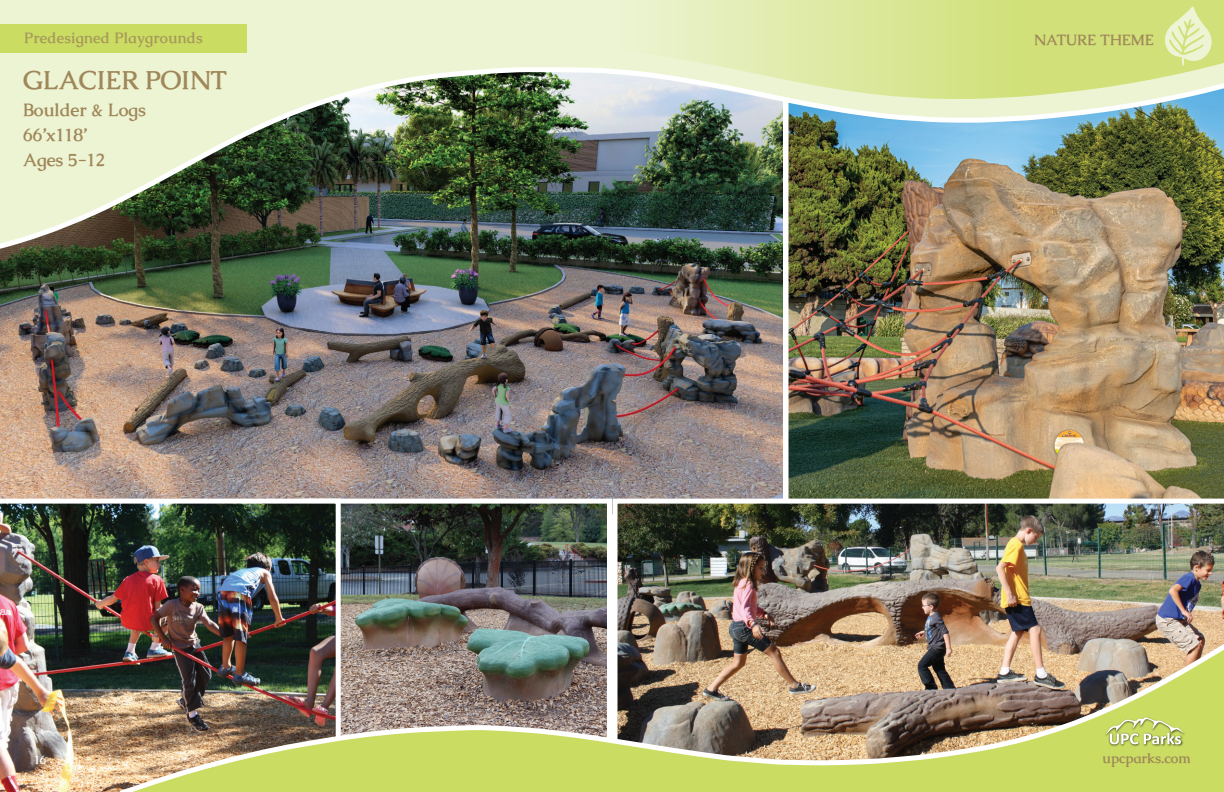
<style>
.page{position:relative;width:1224px;height:792px;background:#fff}
.page>*{position:absolute;margin:0;border:0;box-sizing:border-box;transform-origin:0 0}
.t1{font:700 25.7px "Caudex";color:#9f875a}
.t2{font:700 17.8px/25px "Caudex";color:#9f875a}
.t3{font:700 15px "Caudex";letter-spacing:.02em;color:#9f875a}
.t4{font:700 14.9px "Caudex";color:#9f875a}
.t5{font:700 13.9px "Caudex";color:#9f875a}
.t6{font:700 11.9px "Caudex";color:#fff}
</style>
<div class="page">
<img style="left:788px;top:271px;width:436px;height:228px">
<img style="left:0;top:271px;width:782px;height:228px">
<img style="left:0;top:245px;width:1224px;height:26px">
<svg style="left:341px;top:503px;width:266px;height:30px;background:#354036"></svg>
<img style="left:0;top:503px;width:341px;height:289px">
<img style="left:612px;top:499px;width:612px;height:34px">
<img style="left:117px;top:533px;width:1107px;height:259px">
<img style="left:1104px;top:715px;width:83px;height:22px">
<img style="left:1108px;top:744px;width:76px;height:4px">
<svg style="left:1106px;top:717px;width:78px;height:27px;background:#c8d57f"></svg>
<img style="left:0;top:0;width:1224px;height:245px">
<svg style="left:1164px;top:6px;width:48px;height:60px;background:#dee9a3"></svg>
<p class="t3" style="left:24px;top:28px;width:180px">Predesigned Playgrounds</p>
<p class="t4" style="left:1034px;top:31px;width:121px">NATURE THEME</p>
<h1 class="t1" style="left:23px;top:63px;width:205px">GLACIER POINT</h1>
<p class="t2" style="left:23px;top:97px;width:124px">Boulder &amp; Logs<br>66’x118’<br>Ages 5-12</p>
<p class="t6" style="left:34px;top:753px;width:14px">16</p>
<p class="t5" style="left:1103px;top:749px;width:90px">upcparks.com</p>
</div>
